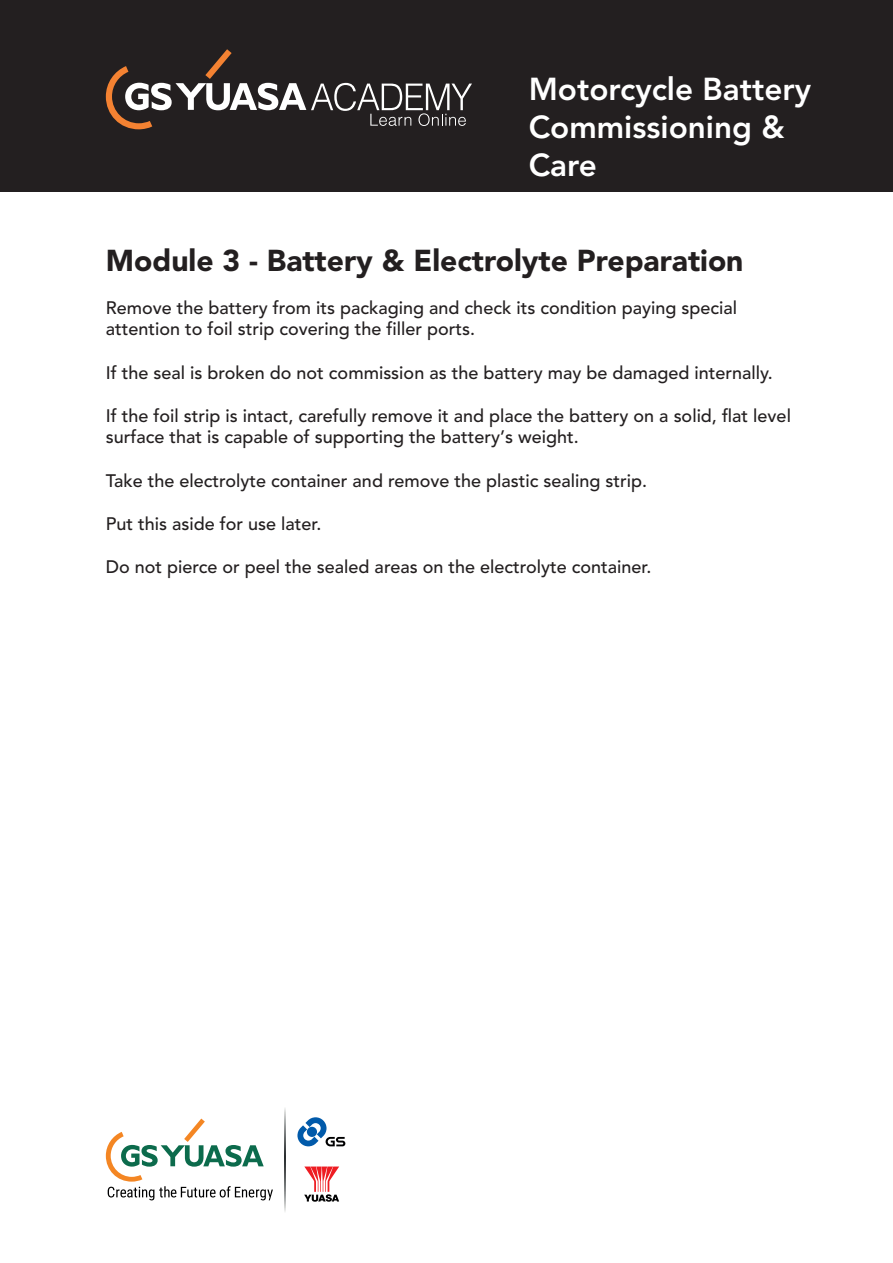
<style>
.page{position:relative;width:893px;height:1263px;background:#fff}
.page>*{position:absolute;margin:0;border:0;box-sizing:border-box;transform-origin:0 0}
.t1{font:800 31.5px/37.8px "Avenir";color:#fff}
.t2{font:900 30px "Avenir";color:#231f20}
.t3{font:500 18px/21.6px "Avenir";color:#231f20}
</style>
<div class="page">
<div style="left:0;top:0;width:893px;height:191px;background:#231f20"></div>
<svg style="left:106px;top:49px;width:366px;height:80px"></svg>
<svg style="left:304px;top:1166px;width:35px;height:36px"></svg>
<svg style="left:297px;top:1117px;width:48px;height:29px"></svg>
<svg style="left:285px;top:1108px;width:1px;height:104px"></svg>
<svg style="left:106px;top:1118px;width:167px;height:82px"></svg>
<h1 class="t1" style="left:529px;top:72px;width:284px">Motorcycle Battery<br>Commissioning &amp;<br>Care</h1>
<h2 class="t2" style="left:106px;top:238px;width:639px">Module 3 - Battery &amp; Electrolyte Preparation</h2>
<p class="t3" style="left:106px;top:297px;width:633px">Remove the battery from its packaging and check its condition paying special attention to foil strip covering the filler ports.</p>
<p class="t3" style="left:106px;top:362px;width:668px">If the seal is broken do not commission as the battery may be damaged internally.</p>
<p class="t3" style="left:106px;top:405px;width:687px">If the foil strip is intact, carefully remove it and place the battery on a solid, flat level surface that is capable of supporting the battery’s weight.</p>
<p class="t3" style="left:106px;top:470px;width:543px">Take the electrolyte container and remove the plastic sealing strip.</p>
<p class="t3" style="left:106px;top:513px;width:217px">Put this aside for use later.</p>
<p class="t3" style="left:106px;top:557px;width:547px">Do not pierce or peel the sealed areas on the electrolyte container.</p>
</div>
